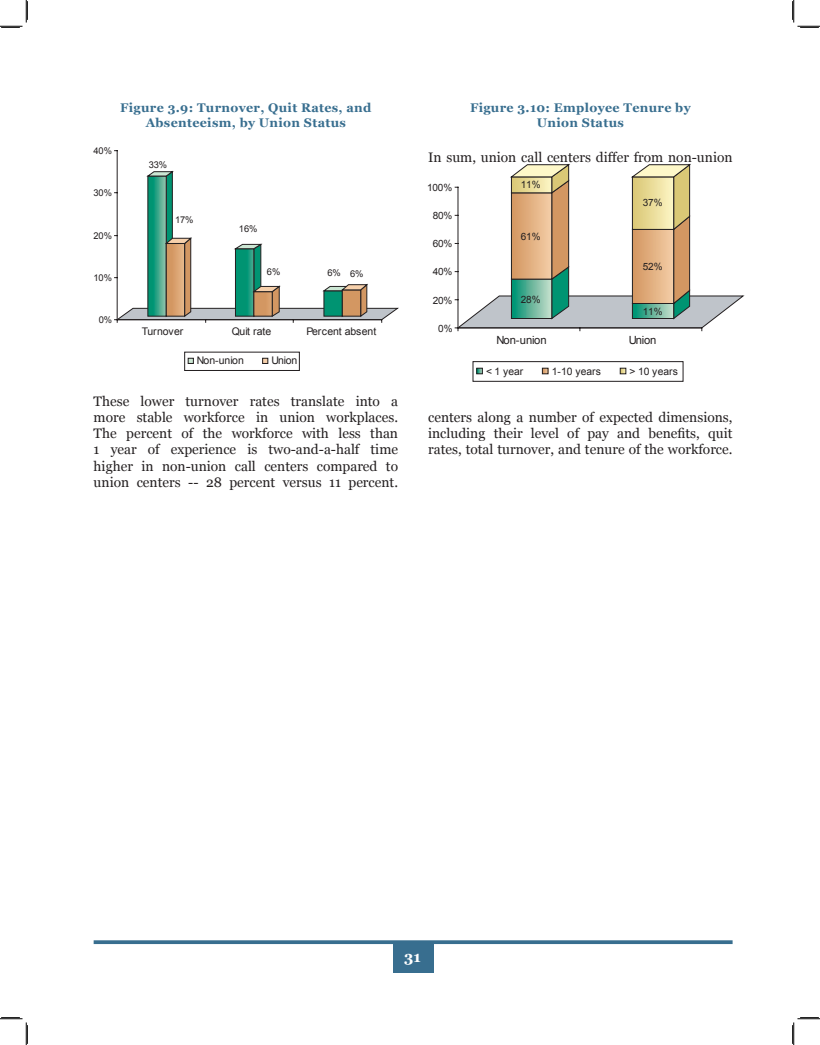
<style>
.page{position:relative;width:820px;height:1045px;background:#fff}
.page>*{position:absolute;margin:0;border:0;box-sizing:border-box;transform-origin:0 0}
.t1{font:700 15px "Georgia";color:#fff}
.t2{font:13.75px/16.2px "Georgia";color:#231f20;text-align:justify}
.t3{font:700 12.5px/15px "Georgia";letter-spacing:.025em;color:#386e8f;text-align:center}
.t4{font:11.25px "Arial";letter-spacing:-.01em;color:#231f20}
.t5{font:10.5px "Arial";letter-spacing:-.01em;color:#231f20}
.t6{font:10.25px "Arial";letter-spacing:-.01em;color:#231f20}
.t7{font:10px "Arial";letter-spacing:-.01em;color:#231f20}
.t8{font:9.38px "Arial";letter-spacing:-.01em;color:#231f20}
</style>
<div class="page">
<svg style="left:94px;top:940px;width:638px;height:4px;fill:#386e8f"></svg>
<div style="left:393px;top:944px;width:40px;height:28px;background:#386e8f"></div>
<hr style="left:117px;top:151px;width:1px;height:169px;background:#231f20">
<svg style="left:115px;top:170px;width:283px;height:152px"></svg>
<div style="left:184px;top:352px;width:116px;height:19px;border:1px solid #231f20"></div>
<svg style="left:188px;top:358px;width:6px;height:6px"></svg>
<svg style="left:262px;top:358px;width:6px;height:6px"></svg>
<svg style="left:455px;top:164px;width:289px;height:167px"></svg>
<div style="left:473px;top:361px;width:210px;height:21px;border:1px solid #231f20"></div>
<div style="left:476px;top:368px;width:7px;height:6px;border:1px solid #231f20"></div>
<svg style="left:542px;top:368px;width:6px;height:6px"></svg>
<svg style="left:620px;top:368px;width:6px;height:6px"></svg>
<svg style="left:0;top:0;width:28px;height:28px"></svg>
<svg style="left:0;top:1017px;width:28px;height:28px"></svg>
<svg style="left:792px;top:0;width:28px;height:28px"></svg>
<svg style="left:792px;top:1017px;width:28px;height:28px"></svg>
<p class="t8" style="left:94px;top:145px;width:20px">40%</p>
<p class="t8" style="left:94px;top:187px;width:20px">30%</p>
<p class="t8" style="left:94px;top:230px;width:20px">20%</p>
<p class="t3" style="left:120px;top:100px;width:253px">Figure 3.9: Turnover, Quit Rates, and<br>Absenteeism, by Union Status</p>
<p class="t8" style="left:149px;top:159px;width:20px">33%</p>
<p class="t8" style="left:175px;top:214px;width:20px">17%</p>
<p class="t8" style="left:239px;top:223px;width:20px">16%</p>
<p class="t8" style="left:94px;top:272px;width:20px">10%</p>
<p class="t8" style="left:267px;top:266px;width:15px">6%</p>
<p class="t8" style="left:327px;top:267px;width:38px">6% 6%</p>
<p class="t8" style="left:99px;top:314px;width:15px">0%</p>
<p class="t5" style="left:142px;top:324px;width:43px">Turnover</p>
<p class="t5" style="left:232px;top:324px;width:41px">Quit rate</p>
<p class="t5" style="left:306px;top:324px;width:71px">Percent absent</p>
<p class="t5" style="left:197px;top:354px;width:48px">Non-union</p>
<p class="t5" style="left:271px;top:354px;width:27px">Union</p>
<p class="t2" style="left:94px;top:393px;width:306px">These lower turnover rates translate into a more stable workforce in union workplaces.<br>The percent of the workforce with less than 1 year of experience is two-and-a-half time higher in non-union call centers compared to union centers -- 28 percent versus 11 percent.</p>
<p class="t3" style="left:470px;top:100px;width:222px">Figure 3.10: Employee Tenure by<br>Union Status</p>
<p class="t2" style="left:428px;top:149px;width:306px">In sum, union call centers differ from non-union</p>
<p class="t7" style="left:427px;top:181px;width:27px">100%</p>
<p class="t7" style="left:433px;top:209px;width:21px">80%</p>
<p class="t7" style="left:433px;top:237px;width:21px">60%</p>
<p class="t7" style="left:433px;top:265px;width:21px">40%</p>
<p class="t7" style="left:433px;top:293px;width:21px">20%</p>
<p class="t7" style="left:438px;top:322px;width:16px">0%</p>
<p class="t7" style="left:521px;top:178px;width:21px">11%</p>
<p class="t7" style="left:521px;top:230px;width:21px">61%</p>
<p class="t7" style="left:521px;top:292px;width:21px">28%</p>
<p class="t7" style="left:643px;top:196px;width:21px">37%</p>
<p class="t7" style="left:643px;top:260px;width:21px">52%</p>
<p class="t7" style="left:643px;top:305px;width:21px">11%</p>
<p class="t4" style="left:496px;top:332px;width:52px">Non-union</p>
<p class="t4" style="left:628px;top:332px;width:29px">Union</p>
<p class="t6" style="left:486px;top:364px;width:39px">&lt; 1 year</p>
<p class="t6" style="left:552px;top:364px;width:51px">1-10 years</p>
<p class="t6" style="left:629px;top:364px;width:50px">&gt; 10 years</p>
<p class="t2" style="left:428px;top:409px;width:306px">centers along a number of expected dimensions, including their level of pay and benefits, quit rates, total turnover, and tenure of the workforce.</p>
<p class="t1" style="left:404px;top:948px;width:18px">31</p>
</div>
